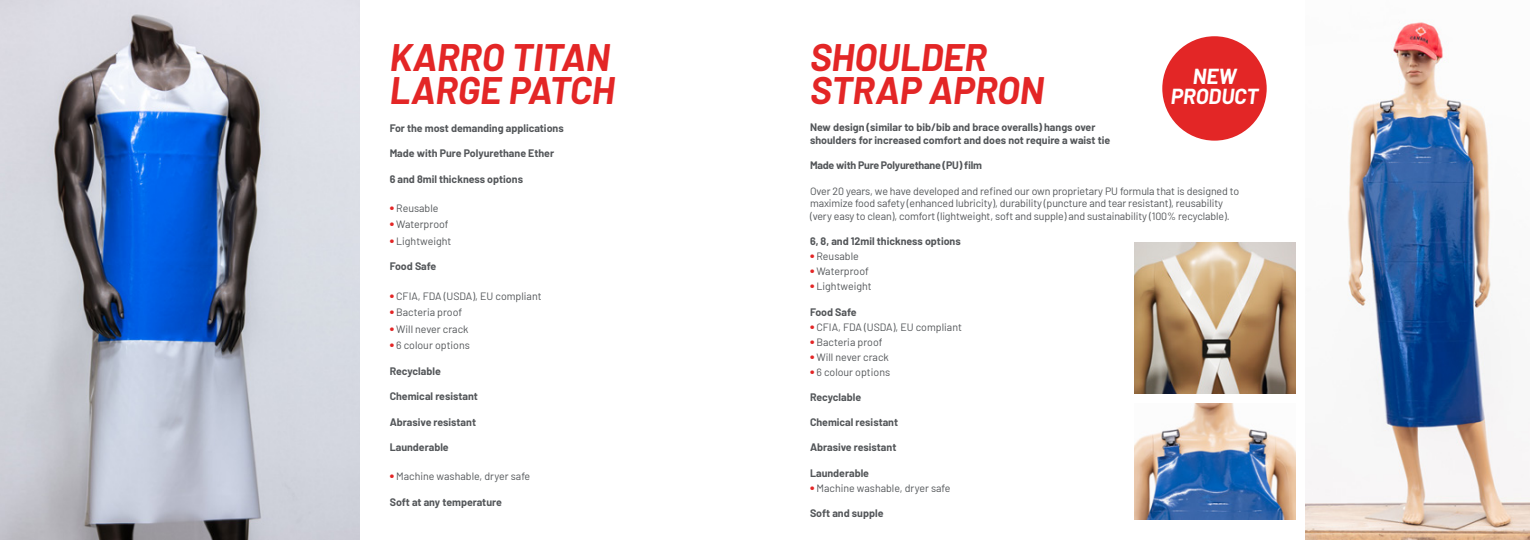
<style>
.page{position:relative;width:1530px;height:540px;background:#fff}
.page>*{position:absolute;margin:0;border:0;box-sizing:border-box;transform-origin:0 0}
.t1{font:italic 700 37.5px "Barlow";color:#e32626}
.t2{font:italic 700 21.25px "Barlow";color:#fff}
.t3{font:10.62px/12.8px "Barlow";letter-spacing:-.01em;color:#535659}
.t4{font:700 10.62px "Barlow";color:#535659}
.t5{font:700 10.62px "Barlow";letter-spacing:-.02em;color:#535659}
.s1{font-weight:800;font-size:13.75px;color:#e32626}
</style>
<div class="page">
<img style="left:0;top:0;width:360px;height:540px">
<img style="left:1305px;top:22px;width:225px;height:518px">
<img style="left:1134px;top:242px;width:161px;height:151px">
<img style="left:1134px;top:404px;width:161px;height:115px">
<div style="left:1162px;top:36px;width:105px;height:105px;background:#e32626;border-radius:50%"></div>
<p class="t1" style="left:390px;top:30px;width:222px">KARRO TITAN</p>
<p class="t1" style="left:390px;top:62px;width:226px">LARGE PATCH</p>
<p class="t4" style="left:390px;top:120px;width:176px">For the most demanding applications</p>
<p class="t4" style="left:390px;top:145px;width:166px">Made with Pure Polyurethane Ether</p>
<p class="t4" style="left:390px;top:171px;width:135px">6 and 8mil thickness options</p>
<p class="t3" style="left:390px;top:201px;width:50px"><span class="s1">•</span> Reusable</p>
<p class="t3" style="left:390px;top:217px;width:60px"><span class="s1">•</span> Waterproof</p>
<p class="t3" style="left:390px;top:234px;width:63px"><span class="s1">•</span> Lightweight</p>
<p class="t4" style="left:390px;top:259px;width:48px">Food Safe</p>
<p class="t3" style="left:390px;top:288px;width:153px"><span class="s1">•</span> CFIA, FDA (USDA), EU compliant</p>
<p class="t3" style="left:390px;top:305px;width:74px"><span class="s1">•</span> Bacteria proof</p>
<p class="t3" style="left:390px;top:321px;width:80px"><span class="s1">•</span> Will never crack</p>
<p class="t3" style="left:390px;top:338px;width:82px"><span class="s1">•</span> 6 colour options</p>
<p class="t4" style="left:390px;top:363px;width:53px">Recyclable</p>
<p class="t4" style="left:390px;top:388px;width:90px">Chemical resistant</p>
<p class="t4" style="left:390px;top:414px;width:88px">Abrasive resistant</p>
<p class="t4" style="left:390px;top:439px;width:61px">Launderable</p>
<p class="t3" style="left:390px;top:469px;width:142px"><span class="s1">•</span> Machine washable, dryer safe</p>
<p class="t4" style="left:390px;top:494px;width:114px">Soft at any temperature</p>
<p class="t1" style="left:810px;top:30px;width:178px">SHOULDER</p>
<p class="t1" style="left:810px;top:62px;width:236px">STRAP APRON</p>
<p class="t4" style="left:810px;top:120px;width:287px">New design (similar to bib/bib and brace overalls) hangs over</p>
<p class="t4" style="left:810px;top:132px;width:302px">shoulders for increased comfort and does not require a waist tie</p>
<p class="t5" style="left:810px;top:158px;width:173px">Made with Pure Polyurethane (PU) film</p>
<p class="t3" style="left:810px;top:183px;width:431px">Over 20 years, we have developed and refined our own proprietary PU formula that is designed to maximize food safety (enhanced lubricity), durability (puncture and tear resistant), reusability</p>
<p class="t3" style="left:810px;top:209px;width:421px">(very easy to clean), comfort (lightweight, soft and supple) and sustainability (100% recyclable).</p>
<p class="t4" style="left:810px;top:234px;width:152px">6, 8, and 12mil thickness options</p>
<p class="t3" style="left:810px;top:249px;width:50px"><span class="s1">•</span> Reusable</p>
<p class="t3" style="left:810px;top:264px;width:60px"><span class="s1">•</span> Waterproof</p>
<p class="t3" style="left:810px;top:279px;width:63px"><span class="s1">•</span> Lightweight</p>
<p class="t4" style="left:810px;top:304px;width:48px">Food Safe</p>
<p class="t3" style="left:810px;top:319px;width:153px"><span class="s1">•</span> CFIA, FDA (USDA), EU compliant</p>
<p class="t3" style="left:810px;top:334px;width:74px"><span class="s1">•</span> Bacteria proof</p>
<p class="t3" style="left:810px;top:349px;width:80px"><span class="s1">•</span> Will never crack</p>
<p class="t3" style="left:810px;top:364px;width:82px"><span class="s1">•</span> 6 colour options</p>
<p class="t4" style="left:810px;top:389px;width:53px">Recyclable</p>
<p class="t4" style="left:810px;top:414px;width:90px">Chemical resistant</p>
<p class="t4" style="left:810px;top:440px;width:88px">Abrasive resistant</p>
<p class="t4" style="left:810px;top:465px;width:61px">Launderable</p>
<p class="t3" style="left:810px;top:480px;width:142px"><span class="s1">•</span> Machine washable, dryer safe</p>
<p class="t4" style="left:810px;top:505px;width:75px">Soft and supple</p>
<p class="t2" style="left:1193px;top:61px;width:45px">NEW</p>
<p class="t2" style="left:1171px;top:81px;width:89px">PRODUCT</p>
</div>
